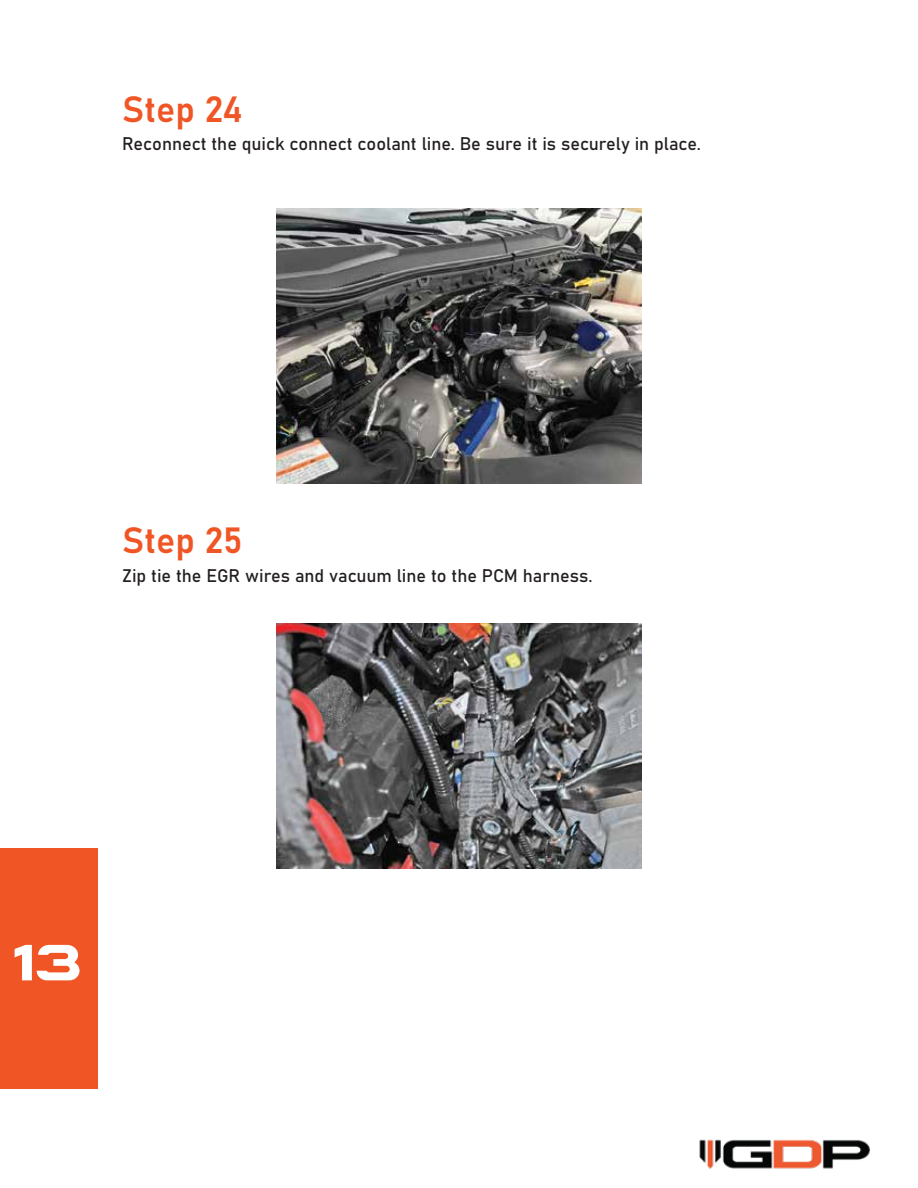
<style>
.page{position:relative;width:918px;height:1188px;background:#fff}
.page>*{position:absolute;margin:0;border:0;box-sizing:border-box;transform-origin:0 0}
.t1{font:700 53.1px "Plateia";color:#fff}
.t2{font:36px "Bahnschrift";color:#f05625}
.t3{font:18px "Bahnschrift";color:#231f20}
</style>
<div class="page">
<img style="left:276px;top:623px;width:366px;height:246px">
<div style="left:0;top:848px;width:97px;height:241px;background:#f05625"></div>
<img style="left:699px;top:1139px;width:171px;height:30px">
<img style="left:277px;top:209px;width:364px;height:274px">
<h2 class="t2" style="left:122px;top:86px;width:122px">Step 24</h2>
<p class="t3" style="left:122px;top:133px;width:580px">Reconnect the quick connect coolant line. Be sure it is securely in place.</p>
<h2 class="t2" style="left:122px;top:518px;width:122px">Step 25</h2>
<p class="t3" style="left:122px;top:564px;width:472px">Zip tie the EGR wires and vacuum line to the PCM harness.</p>
<h1 class="t1" style="left:12px;top:931px;width:71px">13</h1>
</div>
